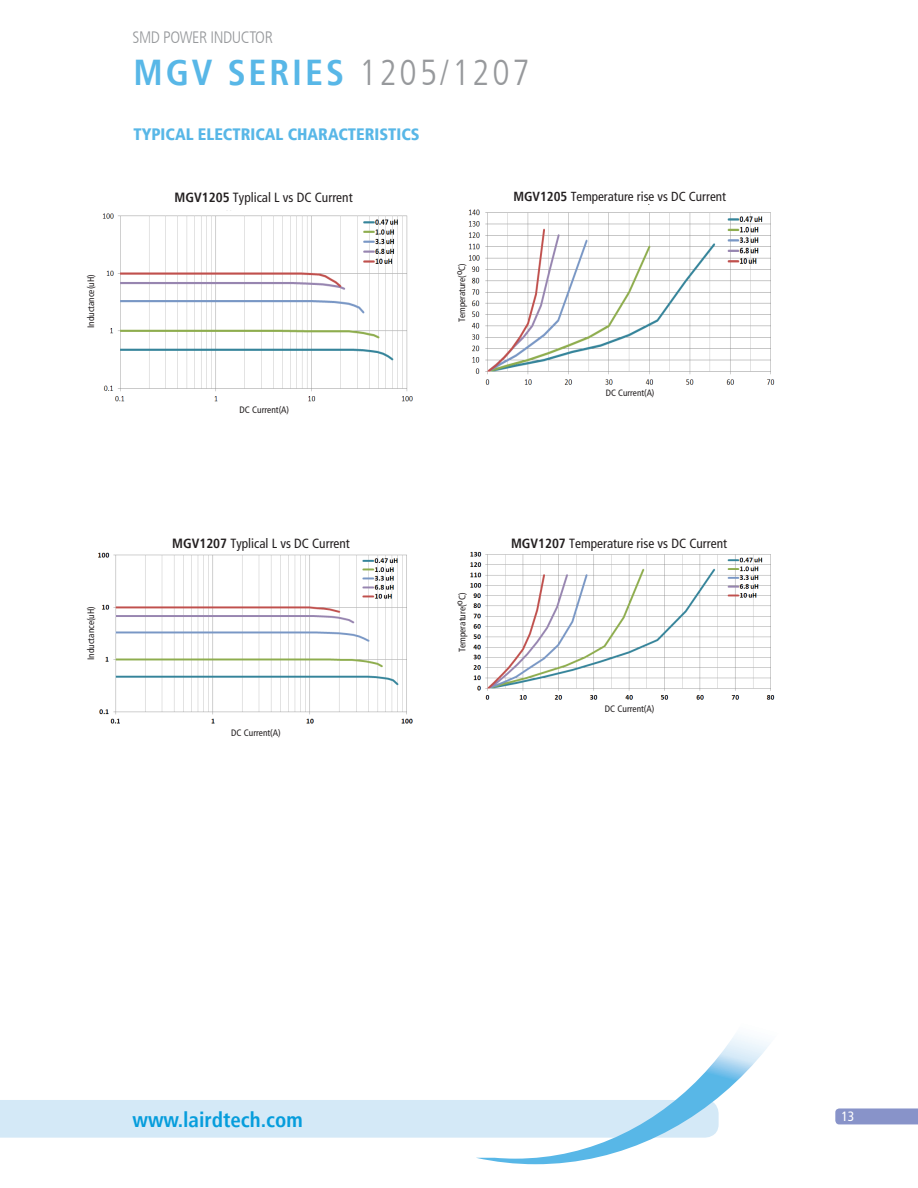
<style>
.page{position:relative;width:918px;height:1188px;background:#fff}
.page>*{position:absolute;margin:0;border:0;box-sizing:border-box;transform-origin:0 0}
.t1{font:700 condensed 36px "Frutiger LT";letter-spacing:.08em;color:#58b7e7}
.t2{font:700 condensed 21px "Frutiger LT";color:#069ddc}
.t3{font:900 condensed 16.5px "Frutiger LT";color:#58b7e7}
.t4{font:300 condensed 16.5px "Frutiger LT";letter-spacing:-.025em;color:#97999c}
.t5{font:condensed 13.5px "Frutiger LT";color:#fff}
.t6{font:condensed 13.35px "Frutiger LT";color:#231f20}
.t7{font:condensed 13.05px "Frutiger LT";color:#231f20}
.t8{font:condensed 9.3px "Frutiger LT";color:#231f20}
.t9{font:condensed 9.15px "Frutiger LT";color:#231f20}
.s1{font-weight:300;color:#97999c}
.s2{font-weight:700}
</style>
<div class="page">
<svg style="left:849px;top:1108px;width:69px;height:16px"></svg>
<div style="left:0;top:1100px;width:355px;height:38px;background:#d4e9f7"></div>
<svg style="left:355px;top:1034px;width:494px;height:130px"></svg>
<img style="left:98px;top:552px;width:315px;height:172px">
<img style="left:470px;top:551px;width:305px;height:149px">
<img style="left:102px;top:213px;width:311px;height:189px">
<img style="left:468px;top:209px;width:307px;height:176px">
<p class="t8" style="left:86px;top:328px;width:55px;rotate:-90deg">Inductance(uH)</p>
<p class="t4" style="left:132px;top:27px;width:142px">SMD POWER INDUCTOR</p>
<p class="t1" style="left:133px;top:51px;width:398px">MGV SERIES <span class="s1">1205/1207</span></p>
<p class="t3" style="left:133px;top:124px;width:288px">TYPICAL ELECTRICAL CHARACTERISTICS</p>
<p class="t6" style="left:175px;top:189px;width:179px"><span class="s2">MGV1205</span> Typlical L vs DC Current</p>
<p class="t8" style="left:240px;top:405px;width:51px">DC Current(A)</p>
<p class="t9" style="left:457px;top:322px;width:60px;rotate:-90deg">Temperature(oC)</p>
<p class="t7" style="left:513px;top:189px;width:214px"><span class="s2">MGV1205</span> Temperature rise vs DC Current</p>
<p class="t9" style="left:606px;top:388px;width:50px">DC Current(A)</p>
<p class="t8" style="left:86px;top:660px;width:55px;rotate:-90deg">Inductance(uH)</p>
<p class="t6" style="left:172px;top:535px;width:179px"><span class="s2">MGV1207</span> Typlical L vs DC Current</p>
<p class="t8" style="left:231px;top:727px;width:51px">DC Current(A)</p>
<p class="t8" style="left:457px;top:652px;width:61px;rotate:-90deg">Temperature(oC)</p>
<p class="t6" style="left:511px;top:535px;width:218px"><span class="s2">MGV1207</span> Temperature rise vs DC Current</p>
<p class="t8" style="left:605px;top:704px;width:51px">DC Current(A)</p>
<h2 class="t2" style="left:132px;top:1107px;width:172px">www.lairdtech.com</h2>
<p class="t5" style="left:842px;top:1108px;width:14px">13</p>
</div>
